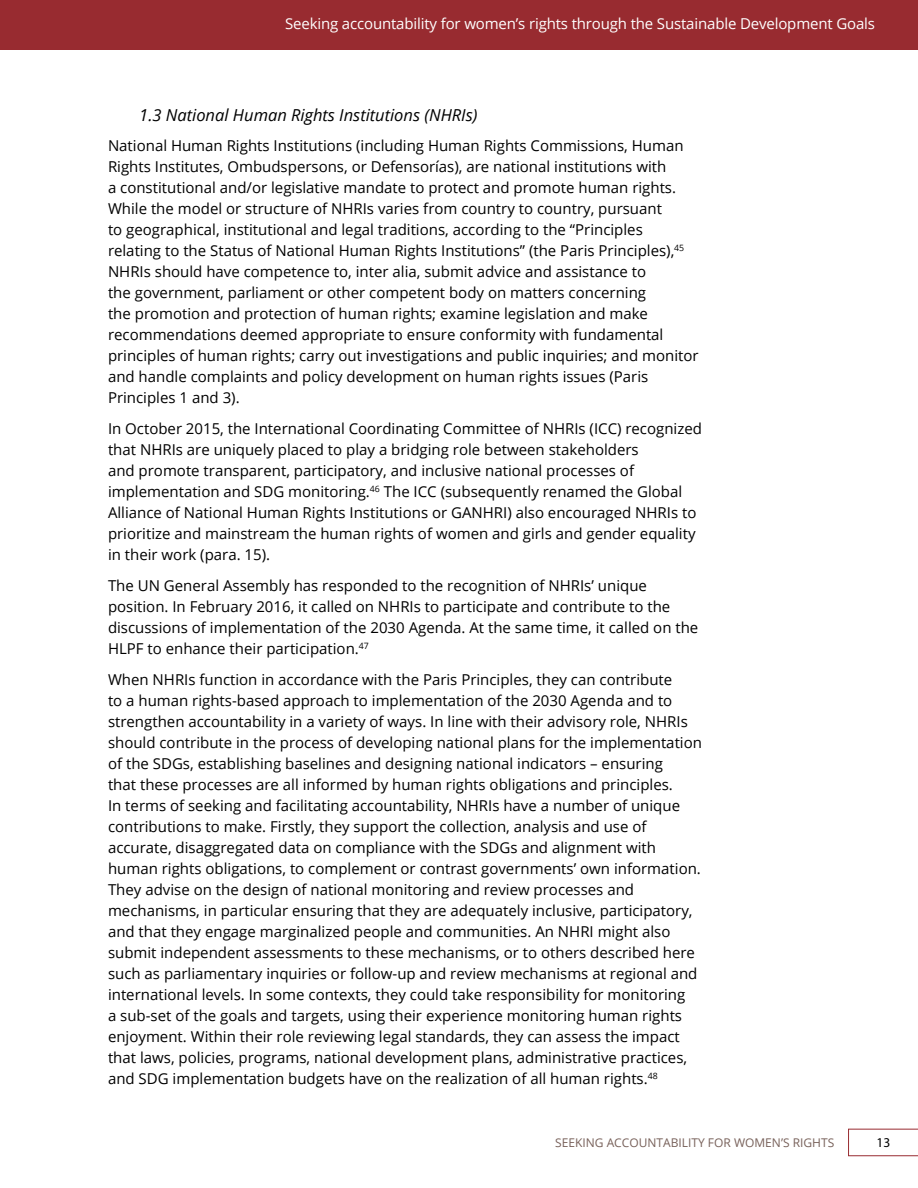
<style>
.page{position:relative;width:918px;height:1188px;background:#fff}
.page>*{position:absolute;margin:0;border:0;box-sizing:border-box;transform-origin:0 0}
.t1{font:italic 16.5px "Open Sans";color:#000}
.t2{font:15px/21px "Open Sans";color:#000}
.t3{font:15px "Open Sans";letter-spacing:-.01em;color:#fff}
.t4{font:13.5px "Myriad Pro";color:#000}
.t5{font:12px "Open Sans";color:#776059}
</style>
<div class="page">
<div style="left:0;top:0;width:918px;height:50px;background:#982b30"></div>
<svg style="left:848px;top:1129px;width:70px;height:27px"></svg>
<p class="t3" style="left:285px;top:14px;width:591px">Seeking accountability for women’s rights through the Sustainable Development Goals</p>
<p class="t1" style="left:139px;top:103px;width:340px">1.3 National Human Rights Institutions (NHRIs)</p>
<p class="t2" style="left:108px;top:135px;width:592px">National Human Rights Institutions (including Human Rights Commissions, Human Rights Institutes, Ombudspersons, or Defensorías), are national institutions with<br>a constitutional and/or legislative mandate to protect and promote human rights.<br>While the model or structure of NHRIs varies from country to country, pursuant<br>to geographical, institutional and legal traditions, according to the “Principles relating to the Status of National Human Rights Institutions” (the Paris Principles),<sup>45<br></sup>NHRIs should have competence to, inter alia, submit advice and assistance to<br>the government, parliament or other competent body on matters concerning<br>the promotion and protection of human rights; examine legislation and make recommendations deemed appropriate to ensure conformity with fundamental principles of human rights; carry out investigations and public inquiries; and monitor and handle complaints and policy development on human rights issues (Paris Principles 1 and 3).</p>
<p class="t2" style="left:108px;top:418px;width:596px">In October 2015, the International Coordinating Committee of NHRIs (ICC) recognized that NHRIs are uniquely placed to play a bridging role between stakeholders<br>and promote transparent, participatory, and inclusive national processes of implementation and SDG monitoring.<sup>46</sup> The ICC (subsequently renamed the Global Alliance of National Human Rights Institutions or GANHRI) also encouraged NHRIs to prioritize and mainstream the human rights of women and girls and gender equality in their work (para. 15).</p>
<p class="t2" style="left:108px;top:574px;width:592px">The UN General Assembly has responded to the recognition of NHRIs’ unique position. In February 2016, it called on NHRIs to participate and contribute to the discussions of implementation of the 2030 Agenda. At the same time, it called on the HLPF to enhance their participation.<sup>47</sup></p>
<p class="t2" style="left:108px;top:668px;width:596px">When NHRIs function in accordance with the Paris Principles, they can contribute<br>to a human rights-based approach to implementation of the 2030 Agenda and to strengthen accountability in a variety of ways. In line with their advisory role, NHRIs should contribute in the process of developing national plans for the implementation of the SDGs, establishing baselines and designing national indicators – ensuring<br>that these processes are all informed by human rights obligations and principles.<br>In terms of seeking and facilitating accountability, NHRIs have a number of unique contributions to make. Firstly, they support the collection, analysis and use of accurate, disaggregated data on compliance with the SDGs and alignment with human rights obligations, to complement or contrast governments’ own information.<br>They advise on the design of national monitoring and review processes and mechanisms, in particular ensuring that they are adequately inclusive, participatory, and that they engage marginalized people and communities. An NHRI might also submit independent assessments to these mechanisms, or to others described here such as parliamentary inquiries or follow-up and review mechanisms at regional and international levels. In some contexts, they could take responsibility for monitoring<br>a sub-set of the goals and targets, using their experience monitoring human rights enjoyment. Within their role reviewing legal standards, they can assess the impact that laws, policies, programs, national development plans, administrative practices, and SDG implementation budgets have on the realization of all human rights.<sup>48</sup></p>
<p class="t5" style="left:555px;top:1134px;width:281px">SEEKING ACCOUNTABILITY FOR WOMEN’S RIGHTS</p>
<p class="t4" style="left:876px;top:1134px;width:15px">13</p>
</div>
